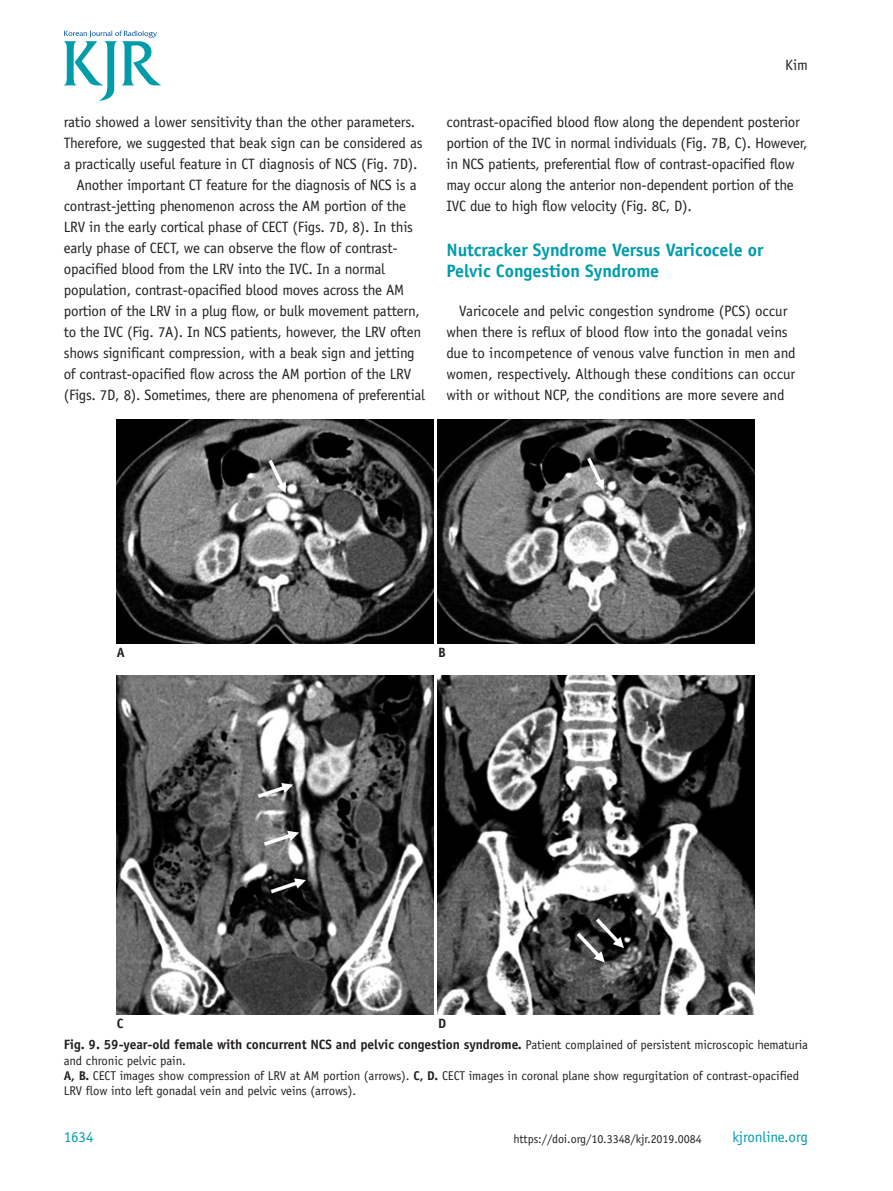
<style>
.page{position:relative;width:893px;height:1191px;background:#fff}
.page>*{position:absolute;margin:0;border:0;box-sizing:border-box;transform-origin:0 0}
.t1{font:700 18px/21px "Officina Sans Std";letter-spacing:-.005em;color:#009caa}
.t2{font:15px/21px "Officina Sans Std";letter-spacing:-.015em;color:#231f20}
.t3{font:15px "Officina Sans Std";letter-spacing:-.005em;color:#009caa}
.t4{font:700 13.5px "Officina Sans Std";letter-spacing:-.005em;color:#231f20}
.t5{font:12.75px/15.3px "Officina Sans Std";letter-spacing:-.005em;color:#231f20}
.t6{font:12px "Officina Sans Std";letter-spacing:-.005em;color:#231f20}
.s1{font-weight:400;font-size:12.75px}
.s2{font-weight:700}
</style>
<div class="page">
<svg style="left:64px;top:31px;width:97px;height:70px"></svg>
<img style="left:117px;top:419px;width:317px;height:224px">
<img style="left:117px;top:675px;width:317px;height:339px">
<img style="left:438px;top:675px;width:317px;height:339px">
<img style="left:438px;top:419px;width:317px;height:224px">
<p class="t2" style="left:64px;top:112px;width:353px">ratio showed a lower sensitivity than the other parameters.</p>
<p class="t2" style="left:64px;top:133px;width:360px">Therefore, we suggested that beak sign can be considered as</p>
<p class="t2" style="left:64px;top:154px;width:355px">a practically useful feature in CT diagnosis of NCS (Fig. 7D).</p>
<p class="t2" style="left:77px;top:175px;width:342px">Another important CT feature for the diagnosis of NCS is a</p>
<p class="t2" style="left:64px;top:196px;width:344px">contrast-jetting phenomenon across the AM portion of the</p>
<p class="t2" style="left:64px;top:217px;width:351px">LRV in the early cortical phase of CECT (Figs. 7D, 8). In this</p>
<p class="t2" style="left:64px;top:238px;width:336px">early phase of CECT, we can observe the flow of contrast-</p>
<p class="t2" style="left:64px;top:259px;width:323px">opacified blood from the LRV into the IVC. In a normal</p>
<p class="t2" style="left:64px;top:280px;width:342px">population, contrast-opacified blood moves across the AM</p>
<p class="t2" style="left:64px;top:301px;width:358px">portion of the LRV in a plug flow, or bulk movement pattern,</p>
<p class="t2" style="left:64px;top:322px;width:359px">to the IVC (Fig. 7A). In NCS patients, however, the LRV often</p>
<p class="t2" style="left:64px;top:343px;width:352px">shows significant compression, with a beak sign and jetting</p>
<p class="t2" style="left:64px;top:364px;width:349px">of contrast-opacified flow across the AM portion of the LRV</p>
<p class="t2" style="left:64px;top:385px;width:363px">(Figs. 7D, 8). Sometimes, there are phenomena of preferential</p>
<p class="t2" style="left:785px;top:54px;width:24px">Kim</p>
<p class="t2" style="left:446px;top:112px;width:363px">contrast-opacified blood flow along the dependent posterior portion of the IVC in normal individuals (Fig. 7B, C). However, in NCS patients, preferential flow of contrast-opacified flow may occur along the anterior non-dependent portion of the IVC due to high flow velocity (Fig. 8C, D).</p>
<p class="t1" style="left:446px;top:239px;width:318px">Nutcracker Syndrome Versus Varicocele or<br>Pelvic Congestion Syndrome</p>
<p class="t2" style="left:446px;top:301px;width:351px;text-indent:13px">Varicocele and pelvic congestion syndrome (PCS) occur when there is reflux of blood flow into the gonadal veins due to incompetence of venous valve function in men and women, respectively. Although these conditions can occur with or without NCP, the conditions are more severe and</p>
<p class="t4" style="left:117px;top:643px;width:10px">A</p>
<p class="t4" style="left:438px;top:643px;width:9px">B</p>
<p class="t4" style="left:117px;top:1015px;width:8px">C</p>
<p class="t4" style="left:438px;top:1015px;width:10px">D</p>
<p class="t4" style="left:64px;top:1036px;width:746px">Fig. 9. 59-year-old female with concurrent NCS and pelvic congestion syndrome. <span class="s1">Patient complained of persistent microscopic hematuria</span></p>
<p class="t5" style="left:64px;top:1052px;width:737px">and chronic pelvic pain.<br><span class="s2">A, B.</span> CECT images show compression of LRV at AM portion (arrows). <span class="s2">C, D.</span> CECT images in coronal plane show regurgitation of contrast-opacified<br>LRV flow into left gonadal vein and pelvic veins (arrows).</p>
<p class="t3" style="left:64px;top:1128px;width:31px">1634</p>
<p class="t6" style="left:513px;top:1132px;width:190px">https://doi.org/10.3348/kjr.2019.0084</p>
<p class="t3" style="left:732px;top:1128px;width:77px">kjronline.org</p>
</div>
